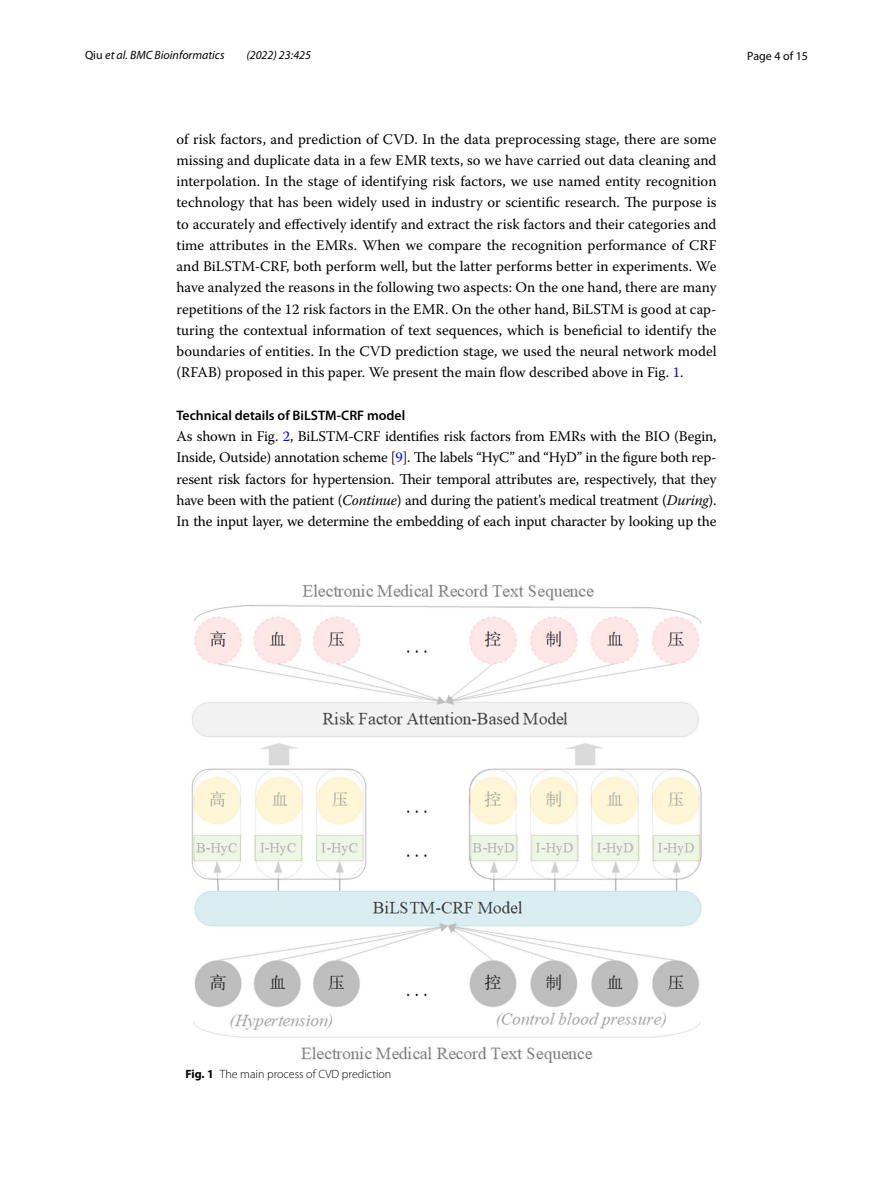
<style>
.page{position:relative;width:893px;height:1187px;background:#fff}
.page>*{position:absolute;margin:0;border:0;box-sizing:border-box;transform-origin:0 0}
.t1{font:14.7px/21.3px "Warnock Pro";letter-spacing:-.005em;color:#000;text-align:justify}
.t2{font:600 13.8px "Myriad Pro";color:#000}
.t3{font:italic 12px "Myriad Pro";color:#000}
.t4{font:300 12px "Myriad Pro";color:#000}
.t5{font:12px "Myriad Pro";color:#000}
.s1{font-style:normal}
.s2{color:#00f}
.s3{font-style:italic}
.s4{font-weight:700}
</style>
<div class="page">
<img style="left:191px;top:584px;width:511px;height:478px">
<p class="t3" style="left:85px;top:48px;width:141px"><span class="s1">Qiu</span> et al. BMC Bioinformatics</p>
<p class="t3" style="left:246px;top:48px;width:66px">(2022) 23:425</p>
<p class="t5" style="left:747px;top:48px;width:62px">Page 4 of 15</p>
<p class="t1" style="left:176px;top:128px;width:542px">of risk factors, and prediction of CVD. In the data preprocessing stage, there are some missing and duplicate data in a few EMR texts, so we have carried out data cleaning and interpolation. In the stage of identifying risk factors, we use named entity recognition technology that has been widely used in industry or scientific research. The purpose is to accurately and effectively identify and extract the risk factors and their categories and time attributes in the EMRs. When we compare the recognition performance of CRF and BiLSTM-CRF, both perform well, but the latter performs better in experiments. We have analyzed the reasons in the following two aspects: On the one hand, there are many repetitions of the 12 risk factors in the EMR. On the other hand, BiLSTM is good at cap&shy;turing the contextual information of text sequences, which is beneficial to identify the boundaries of entities. In the CVD prediction stage, we used the neural network model (RFAB) proposed in this paper. We present the main flow described above in Fig. <span class="s2">1</span>.</p>
<p class="t2" style="left:176px;top:406px;width:230px">Technical details of BiLSTM‑CRF model</p>
<p class="t1" style="left:176px;top:425px;width:542px">As shown in Fig. <span class="s2">2</span>, BiLSTM-CRF identifies risk factors from EMRs with the BIO (Begin, Inside, Outside) annotation scheme [<span class="s2">9</span>]. The labels “HyC” and “HyD” in the figure both rep&shy;resent risk factors for hypertension. Their temporal attributes are, respectively, that they have been with the patient (<span class="s3">Continue</span>) and during the patient’s medical treatment (<span class="s3">During</span>).<br>In the input layer, we determine the embedding of each input character by looking up the</p>
<p class="t4" style="left:185px;top:1066px;width:207px"><span class="s4">Fig. 1</span> The main process of CVD prediction</p>
</div>
